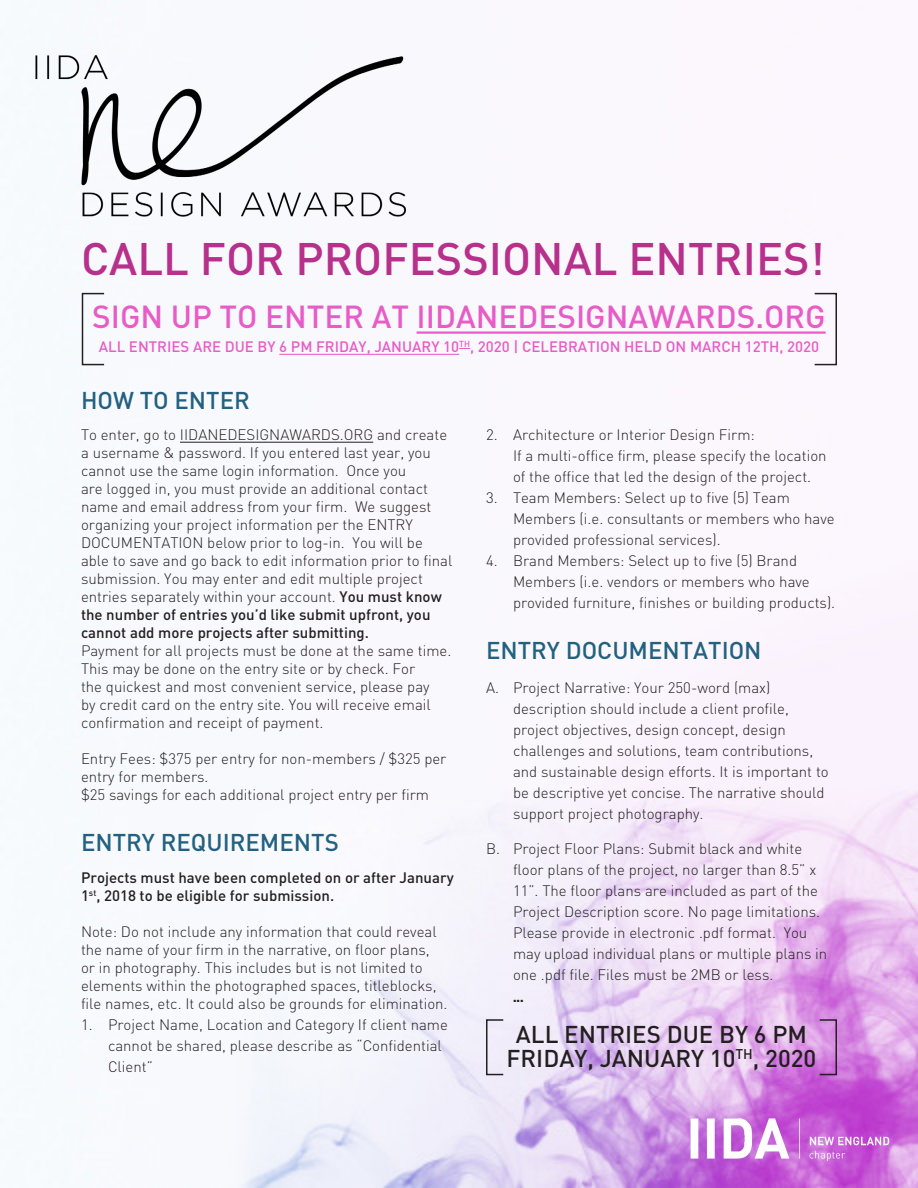
<style>
.page{position:relative;width:918px;height:1188px;background:#fff}
.page>*{position:absolute;margin:0;border:0;box-sizing:border-box;transform-origin:0 0}
.Header{font:500 45px "DIN";color:#b7308b}
.Sub_Header{font:500 31.5px "DIN";color:#e75cc7}
.Bullet_Header{font:500 24px "DIN";color:#226180}
.Sub_Header-2{font:500 24px/24px "DIN";color:#231f20;text-align:center}
.Sub_Bullet_Header{font:300 15px/18px "DIN";color:#231f20}
.Sub_note{font:300 15px/21px "DIN";color:#231f20}
.Sub_Bullet_Header-2{font:500 15px/18px "DIN";color:#231f20}
.Sub_Header-3{font:500 15px "DIN";color:#e75cc7}
.t1{font:900 12px "DIN";color:#231f20}
.s1{font-weight:500}
</style>
<div class="page">
<img style="left:48px;top:0;width:870px;height:1188px">
<img style="left:35px;top:40px;width:401px;height:189px">
<img style="left:689px;top:1118px;width:202px;height:43px">
<hr style="left:180px;top:442px;width:193px;height:1px;background:#231f20">
<hr style="left:417px;top:331px;width:409px;height:3px;background:#e75cc7">
<hr style="left:279px;top:354px;width:180px;height:1px;background:#e75cc7">
<div style="left:814px;top:293px;width:23px;height:72px;border:2px solid #231f20"></div>
<div style="left:82px;top:293px;width:23px;height:72px;border:2px solid #231f20"></div>
<div style="left:486px;top:1019px;width:18px;height:56px;border:2px solid #231f20"></div>
<div style="left:819px;top:1019px;width:18px;height:56px;border:2px solid #231f20"></div>
<p class="Header" style="left:81px;top:230px;width:745px">CALL FOR PROFESSIONAL ENTRIES!</p>
<p class="Sub_Header" style="left:92px;top:297px;width:735px">SIGN UP TO ENTER AT IIDANEDESIGNAWARDS.ORG</p>
<p class="Sub_Header-3" style="left:99px;top:337px;width:722px">ALL ENTRIES ARE DUE BY 6 PM FRIDAY, JANUARY 10<sup>TH</sup>, 2020 | CELEBRATION HELD ON MARCH 12TH, 2020</p>
<p class="Bullet_Header" style="left:81px;top:385px;width:170px">HOW TO ENTER</p>
<p class="Sub_Bullet_Header" style="left:81px;top:426px;width:373px">To enter, go to IIDANEDESIGNAWARDS.ORG and create a username &amp; password. If you entered last year, you cannot use the same login information. Once you<br>are logged in, you must provide an additional contact name and email address from your firm. We suggest organizing your project information per the ENTRY DOCUMENTATION below prior to log-in. You will be able to save and go back to edit information prior to final submission. You may enter and edit multiple project entries separately within your account. <span class="s1">You must know the number of entries you’d like submit upfront, you cannot add more projects after submitting.</span></p>
<p class="Sub_Bullet_Header" style="left:81px;top:642px;width:372px">Payment for all projects must be done at the same time.<br>This may be done on the entry site or by check. For<br>the quickest and most convenient service, please pay<br>by credit card on the entry site. You will receive email confirmation and receipt of payment.</p>
<p class="Sub_Bullet_Header" style="left:81px;top:750px;width:367px">Entry Fees: $375 per entry for non-members / $325 per entry for members.</p>
<p class="Sub_Bullet_Header" style="left:81px;top:786px;width:350px">$25 savings for each additional project entry per firm</p>
<p class="Bullet_Header" style="left:81px;top:827px;width:259px">ENTRY REQUIREMENTS</p>
<p class="Sub_Bullet_Header-2" style="left:81px;top:868px;width:374px">Projects must have been completed on or after January<br>1<sup>st</sup>, 2018 to be eligible for submission.</p>
<p class="Sub_Bullet_Header" style="left:81px;top:922px;width:368px">Note: Do not include any information that could reveal the name of your firm in the narrative, on floor plans,<br>or in photography. This includes but is not limited to elements within the photographed spaces, titleblocks, file names, etc. It could also be grounds for elimination.</p>
<p class="Sub_Bullet_Header" style="left:108px;top:1014px;width:342px;line-height:21px;text-indent:-27px">1. Project Name, Location and Category If client name cannot be shared, please describe as “Confidential<br>Client”</p>
<p class="Sub_Bullet_Header" style="left:486px;top:425px;width:270px">2. Architecture or Interior Design Firm:</p>
<p class="Sub_note" style="left:513px;top:445px;width:315px">If a multi-office firm, please specify the location of the office that led the design of the project.</p>
<p class="Sub_Bullet_Header" style="left:513px;top:487px;width:323px;line-height:21px;text-indent:-27px">3. Team Members: Select up to five (5) Team<br>Members (i.e. consultants or members who have provided professional services).</p>
<p class="Sub_Bullet_Header" style="left:513px;top:550px;width:324px;line-height:21px;text-indent:-27px">4. Brand Members: Select up to five (5) Brand<br>Members (i.e. vendors or members who have provided furniture, finishes or building products).</p>
<p class="Bullet_Header" style="left:486px;top:635px;width:277px">ENTRY DOCUMENTATION</p>
<p class="Sub_Bullet_Header" style="left:513px;top:677px;width:317px;line-height:21px;text-indent:-27px">A. Project Narrative: Your 250-word (max) description should include a client profile, project objectives, design concept, design challenges and solutions, team contributions, and sustainable design efforts. It is important to be descriptive yet concise. The narrative should support project photography.</p>
<p class="Sub_Bullet_Header" style="left:513px;top:838px;width:316px;line-height:21px;text-indent:-27px">B. Project Floor Plans: Submit black and white floor plans of the project, no larger than 8.5” x 11”. The floor plans are included as part of the Project Description score. No page limitations.<br>Please provide in electronic .pdf format. You may upload individual plans or multiple plans in one .pdf file. Files must be 2MB or less.</p>
<p class="t1" style="left:513px;top:989px;width:12px">...</p>
<p class="Sub_Header-2" style="left:507px;top:1022px;width:311px">ALL ENTRIES DUE BY 6 PM<br>FRIDAY, JANUARY 10<sup>TH</sup>, 2020</p>
</div>
